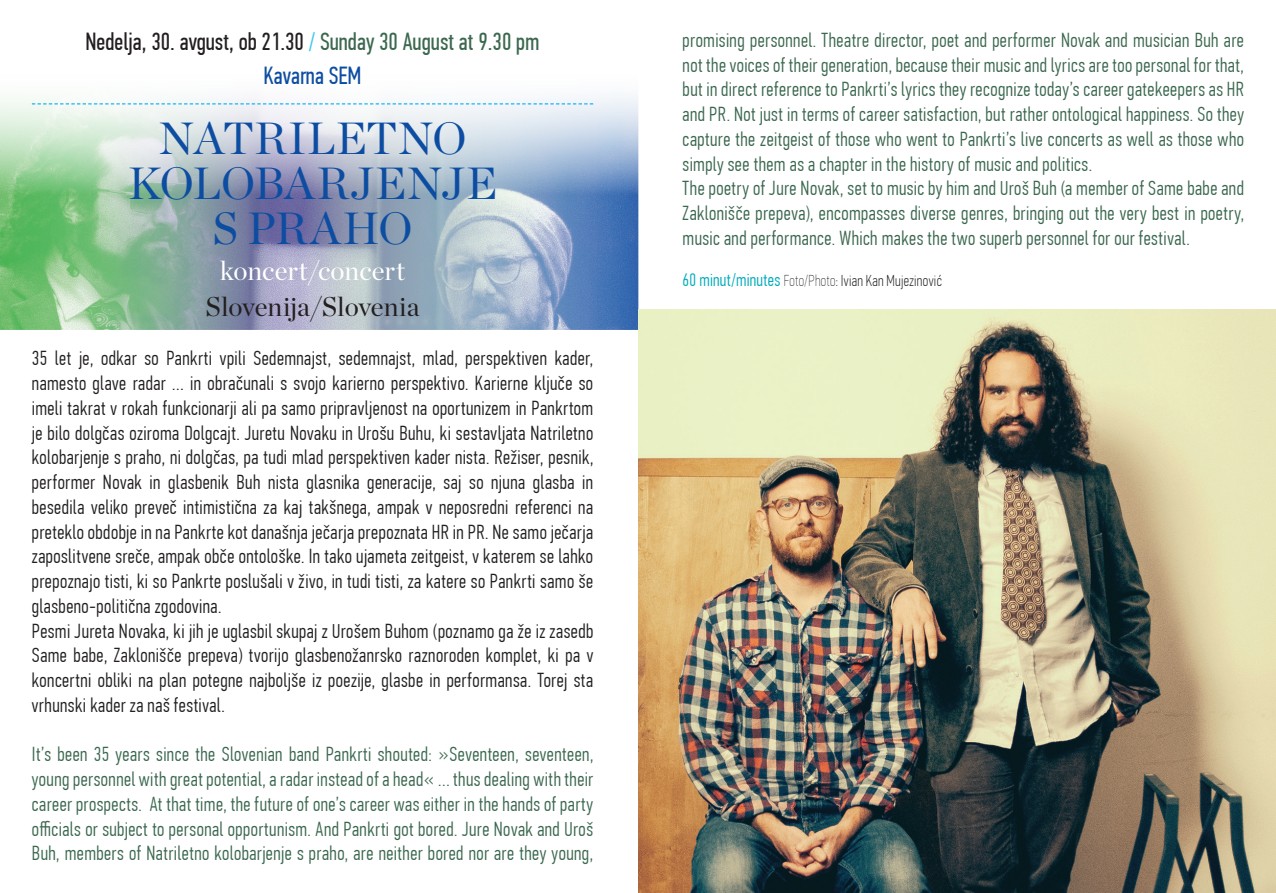
<style>
.page{position:relative;width:1276px;height:893px;background:#fff}
.page>*{position:absolute;margin:0;border:0;box-sizing:border-box;transform-origin:0 0}
.t1{font:45px/45px "Chronicle Display";letter-spacing:.01em;color:#0d4da1;text-align:center}
.t2{font:27px "Chronicle Display";letter-spacing:-.005em;color:#231f20}
.t3{font:27px "Chronicle Display";color:#fff}
.t4{font:24.75px/33.8px "PF Din Text Comp Pro";color:#231f20;text-align:center}
.t5{font:300 20.25px/24.8px "PF Din Text Comp Pro";letter-spacing:.02em;color:#231f20}
.t6{font:300 20.25px/24.8px "PF Din Text Comp Pro";letter-spacing:.02em;color:#3b684f;text-align:justify}
.t7{font:100 15.75px "PF Din Text Comp Pro";letter-spacing:.02em;color:#231f20}
.s1{color:#40c7f4}
.s2{color:#3b684f}
.s3{color:#0d4da1}
.s4{font-family:"DIN Pro"}
.s5{font-weight:300;font-size:18px;color:#0ab}
.s6{font-family:"PF Din Text Comp Pro X Thin";font-weight:400}
</style>
<div class="page">
<img style="left:0;top:95px;width:638px;height:235px">
<img style="left:638px;top:310px;width:638px;height:583px">
<svg style="left:32px;top:103px;width:561px;height:1px"></svg>
<p class="t4" style="left:85px;top:25px;width:456px">Nedelja, 30. avgust, ob 21.30 <span class="s1">/</span> <span class="s2">Sunday 30 August at 9.30 pm<br></span><span class="s3">Kavarna SEM</span></p>
<h1 class="t1" style="left:128px;top:112px;width:371px">NATRILETNO<br>KOLOBARJENJE<br>S PRAHO</h1>
<h2 class="t3" style="left:220px;top:250px;width:186px">koncert/concert</h2>
<h2 class="t2" style="left:206px;top:286px;width:215px">Slovenija/Slovenia</h2>
<p class="t5" style="left:32px;top:346px;width:563px">35 let je, odkar so Pankrti vpili Sedemnajst, sedemnajst, mlad, perspektiven kader, namesto glave radar … in obračunali s svojo karierno perspektivo. Karierne ključe so imeli takrat v rokah funkcionarji ali pa samo pripravljenost na oportunizem in Pankrtom je bilo dolgčas oziroma Dolgcajt. Juretu Novaku in Urošu Buhu, ki sestavljata Natriletno kolobarjenje s praho, ni dolgčas, pa tudi mlad perspektiven kader nista. Režiser, pesnik, performer Novak in glasbenik Buh nista glasnika generacije, saj so njuna glasba in besedila veliko preveč intimistična za kaj takšnega, ampak v neposredni referenci na preteklo obdobje in na Pankrte kot današnja ječarja prepoznata HR in PR. Ne samo ječarja zaposlitvene sreče, ampak obče ontološke. In tako ujameta zeitgeist, v katerem se lahko prepoznajo tisti, ki so Pankrte poslušali v živo, in tudi tisti, za katere so Pankrti samo še glasbeno-politična zgodovina.<br>Pesmi Jureta Novaka, ki jih je uglasbil skupaj z Urošem Buhom (poznamo ga že iz zasedb Same babe, Zaklonišče prepeva) tvorijo glasbenožanrsko raznoroden komplet, ki pa v koncertni obliki na plan potegne najboljše iz poezije, glasbe in performansa. Torej sta vrhunski kader za naš festival.</p>
<p class="t6" style="left:32px;top:742px;width:563px">It’s been 35 years since the Slovenian band Pankrti shouted: <span class="s4">»</span>Seventeen, seventeen, young personnel with great potential, a radar instead of a head<span class="s4">«</span> … thus dealing with their career prospects. At that time, the future of one’s career was either in the hands of party officials or subject to personal opportunism. And Pankrti got bored. Jure Novak and Uroš Buh, members of Natriletno kolobarjenje s praho, are neither bored nor are they young,</p>
<p class="t6" style="left:682px;top:28px;width:563px;text-align:left">promising personnel. Theatre director, poet and performer Novak and musician Buh are not the voices of their generation, because their music and lyrics are too personal for that, but in direct reference to Pankrti’s lyrics they recognize today’s career gatekeepers as HR and PR. Not just in terms of career satisfaction, but rather ontological happiness. So they capture the zeitgeist of those who went to Pankrti’s live concerts as well as those who simply see them as a chapter in the history of music and politics.<br>The poetry of Jure Novak, set to music by him and Uroš Buh (a member of Same babe and Zaklonišče prepeva), encompasses diverse genres, bringing out the very best in poetry, music and performance. Which makes the two superb personnel for our festival.</p>
<p class="t7" style="left:682px;top:271px;width:261px"><span class="s5">60 minut/minutes</span> <span class="s6">Foto/Photo</span>: Ivian Kan Mujezinović</p>
</div>
